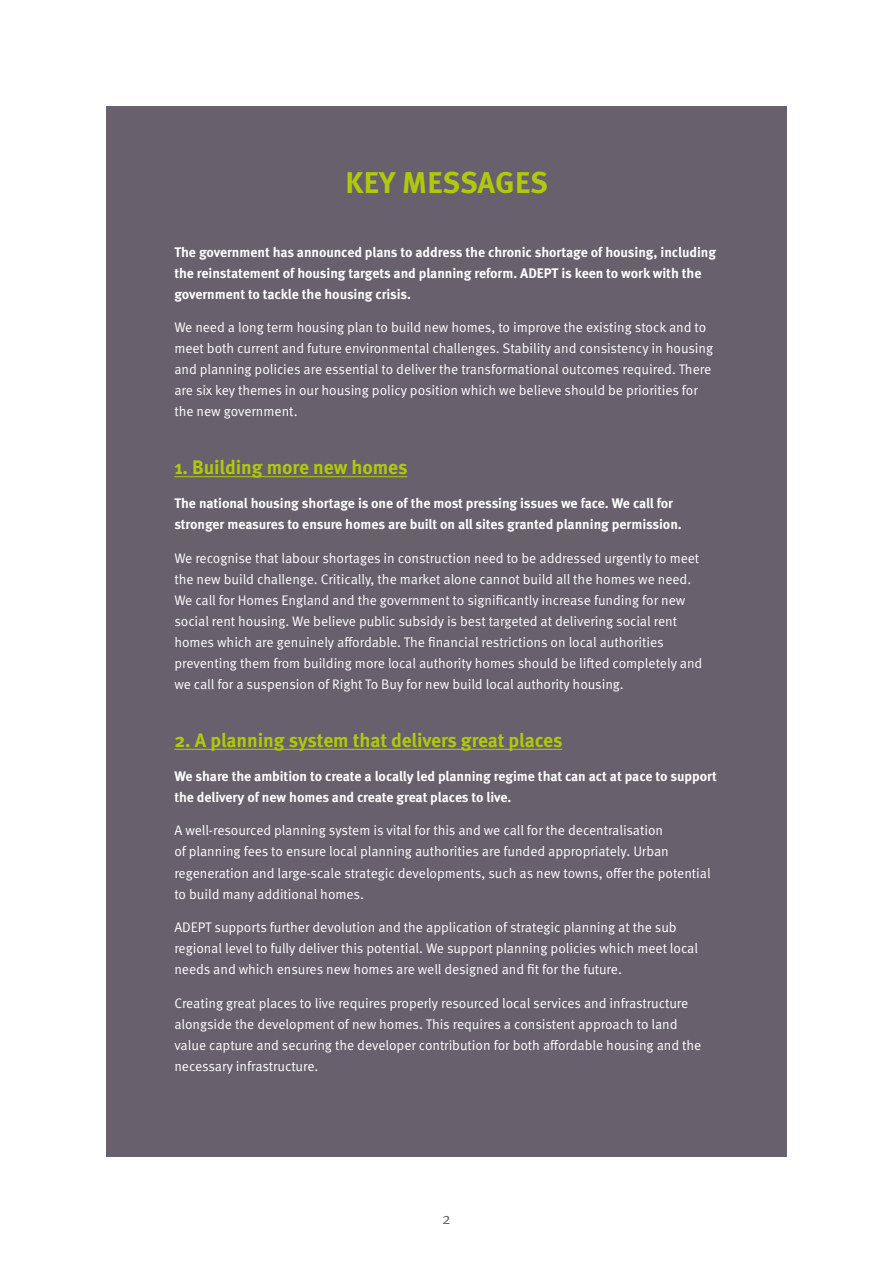
<style>
.page{position:relative;width:893px;height:1263px;background:#fff}
.page>*{position:absolute;margin:0;border:0;box-sizing:border-box;transform-origin:0 0}
.t1{font:700 30px "Meta Pro";color:#afca0b}
.t2{font:700 19.5px "Meta Pro";letter-spacing:-.005em;color:#afca0b}
.t3{font:15.75px "Meta Pro Norm";color:#68606d}
.t4{font:13.8px/21px "Meta Pro Norm";letter-spacing:-.005em;color:#fff}
.t5{font:700 13.8px/21px "Meta Pro";letter-spacing:-.005em;color:#fff}
</style>
<div class="page">
<div style="left:106px;top:106px;width:681px;height:1051px;background:#68606d"></div>
<hr style="left:174px;top:476px;width:233px;height:1px;background:#afca0b">
<hr style="left:174px;top:749px;width:388px;height:1px;background:#afca0b">
<h1 class="t1" style="left:345px;top:159px;width:204px">KEY MESSAGES</h1>
<p class="t5" style="left:174px;top:240px;width:543px">The government has announced plans to address the chronic shortage of housing, including the reinstatement of housing targets and planning reform. ADEPT is keen to work with the government to tackle the housing crisis.</p>
<p class="t4" style="left:174px;top:316px;width:540px">We need a long term housing plan to build new homes, to improve the existing stock and to meet both current and future environmental challenges. Stability and consistency in housing and planning policies are essential to deliver the transformational outcomes required. There are six key themes in our housing policy position which we believe should be priorities for the new government.</p>
<h2 class="t2" style="left:174px;top:452px;width:235px">1. Building more new homes</h2>
<p class="t5" style="left:174px;top:492px;width:509px">The national housing shortage is one of the most pressing issues we face. We call for stronger measures to ensure homes are built on all sites granted planning permission.</p>
<p class="t4" style="left:174px;top:547px;width:530px">We recognise that labour shortages in construction need to be addressed urgently to meet the new build challenge. Critically, the market alone cannot build all the homes we need.<br>We call for Homes England and the government to significantly increase funding for new social rent housing. We believe public subsidy is best targeted at delivering social rent homes which are genuinely affordable. The financial restrictions on local authorities preventing them from building more local authority homes should be lifted completely and we call for a suspension of Right To Buy for new build local authority housing.</p>
<h2 class="t2" style="left:174px;top:725px;width:390px">2. A planning system that delivers great places</h2>
<p class="t5" style="left:174px;top:764px;width:544px">We share the ambition to create a locally led planning regime that can act at pace to support the delivery of new homes and create great places to live.</p>
<p class="t4" style="left:174px;top:819px;width:538px">A well-resourced planning system is vital for this and we call for the decentralisation<br>of planning fees to ensure local planning authorities are funded appropriately. Urban regeneration and large-scale strategic developments, such as new towns, offer the potential to build many additional homes.</p>
<p class="t4" style="left:174px;top:916px;width:525px">ADEPT supports further devolution and the application of strategic planning at the sub regional level to fully deliver this potential. We support planning policies which meet local needs and which ensures new homes are well designed and fit for the future.</p>
<p class="t4" style="left:174px;top:992px;width:529px">Creating great places to live requires properly resourced local services and infrastructure alongside the development of new homes. This requires a consistent approach to land value capture and securing the developer contribution for both affordable housing and the necessary infrastructure.</p>
<p class="t3" style="left:442px;top:1206px;width:10px">2</p>
</div>
